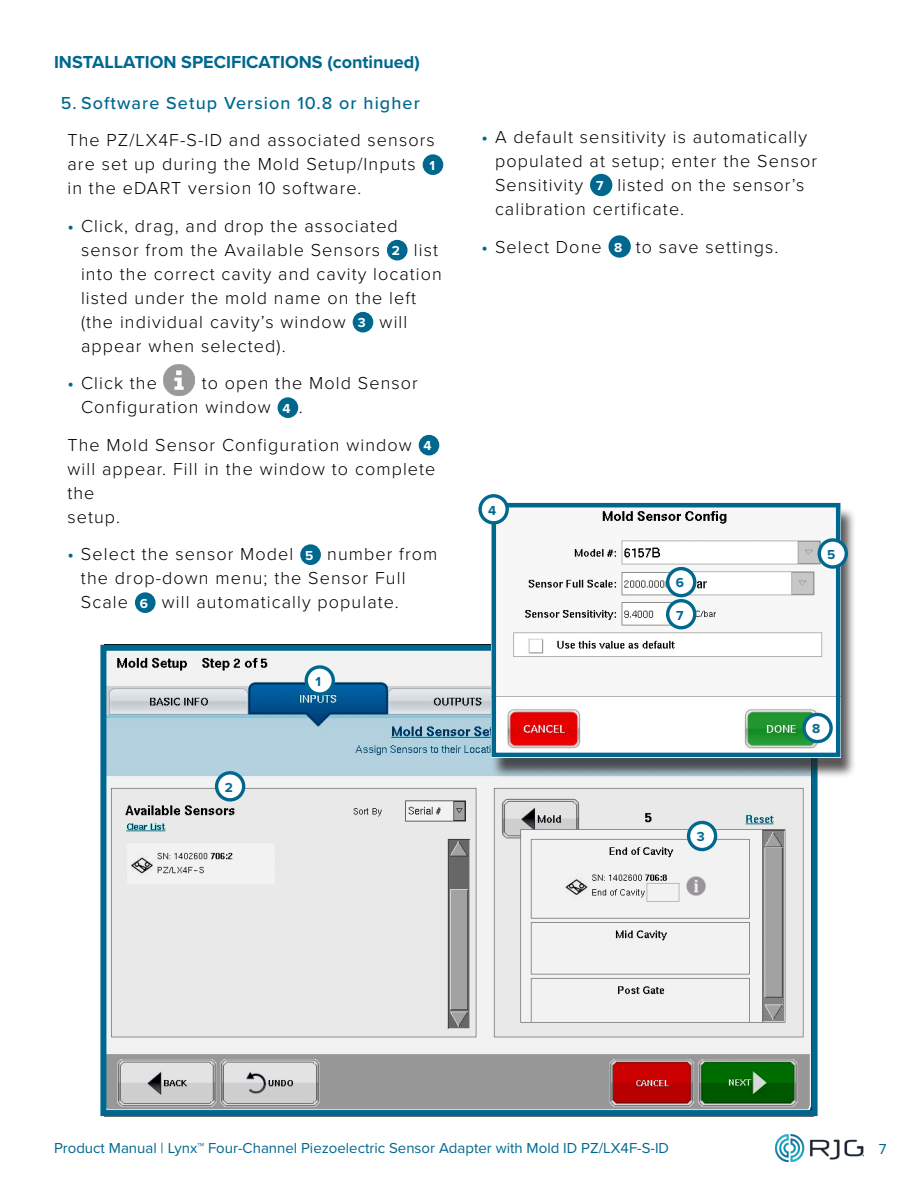
<style>
.page{position:relative;width:918px;height:1188px;background:#fff}
.page>*{position:absolute;margin:0;border:0;box-sizing:border-box;transform-origin:0 0}
.t1{font:300 18px/24px "Proxima Nova";letter-spacing:.06em;color:#000}
.t2{font:700 18px "Proxima Nova";color:#00688f}
.t3{font:500 18px "Proxima Nova";letter-spacing:.06em;color:#00688f}
.t4{font:15px "Proxima Nova";color:#00688f}
.t5{font:700 13.5px "Proxima Nova";color:#00688f}
.s1{font-weight:700;font-size:13.5px;color:#fff}
.s2{font-weight:500;color:#00688f}
</style>
<div class="page">
<img style="left:776px;top:1134px;width:88px;height:27px">
<div style="left:424px;top:156px;width:18px;height:17px;background:#00688f;border-radius:50%"></div>
<div style="left:423px;top:154px;width:20px;height:21px;border:3px solid #00688f;border-radius:50%"></div>
<div style="left:388px;top:241px;width:18px;height:18px;background:#00688f;border-radius:50%"></div>
<div style="left:387px;top:240px;width:21px;height:20px;border:3px solid #00688f;border-radius:50%"></div>
<div style="left:354px;top:313px;width:18px;height:18px;background:#00688f;border-radius:50%"></div>
<div style="left:353px;top:312px;width:20px;height:20px;border:3px solid #00688f;border-radius:50%"></div>
<img style="left:164px;top:365px;width:31px;height:31px">
<div style="left:279px;top:399px;width:18px;height:17px;background:#00688f;border-radius:50%"></div>
<div style="left:278px;top:397px;width:20px;height:21px;border:3px solid #00688f;border-radius:50%"></div>
<div style="left:420px;top:436px;width:18px;height:18px;background:#00688f;border-radius:50%"></div>
<div style="left:419px;top:435px;width:20px;height:20px;border:3px solid #00688f;border-radius:50%"></div>
<div style="left:302px;top:546px;width:17px;height:17px;background:#00688f;border-radius:50%"></div>
<div style="left:300px;top:544px;width:21px;height:21px;border:3px solid #00688f;border-radius:50%"></div>
<div style="left:136px;top:594px;width:18px;height:17px;background:#00688f;border-radius:50%"></div>
<div style="left:135px;top:592px;width:21px;height:21px;border:3px solid #00688f;border-radius:50%"></div>
<div style="left:590px;top:174px;width:22px;height:22px;background:#00688f;border-radius:50%"></div>
<div style="left:609px;top:235px;width:22px;height:23px;background:#00688f;border-radius:50%"></div>
<img style="left:107px;top:652px;width:704px;height:457px">
<div style="left:100px;top:645px;width:718px;height:471px;border:6px solid #00688f"></div>
<div style="left:491px;top:507px;width:365px;height:271px;background:#231f20;opacity:.75"></div>
<img style="left:497px;top:508px;width:338px;height:244px">
<div style="left:492px;top:503px;width:348px;height:254px;border:4px solid #00688f"></div>
<svg style="left:306px;top:667px;width:27px;height:27px"></svg>
<div style="left:305px;top:665px;width:30px;height:31px;border:3px solid #00688f;border-radius:50%"></div>
<svg style="left:217px;top:773px;width:27px;height:27px"></svg>
<div style="left:215px;top:771px;width:30px;height:31px;border:3px solid #00688f;border-radius:50%"></div>
<svg style="left:480px;top:496px;width:27px;height:27px"></svg>
<div style="left:478px;top:494px;width:31px;height:31px;border:3px solid #00688f;border-radius:50%"></div>
<svg style="left:819px;top:540px;width:27px;height:27px"></svg>
<div style="left:818px;top:538px;width:30px;height:31px;border:3px solid #00688f;border-radius:50%"></div>
<div style="left:668px;top:569px;width:27px;height:27px;background:#fff;border-radius:50%"></div>
<div style="left:666px;top:567px;width:30px;height:30px;border:3px solid #00688f;border-radius:50%"></div>
<div style="left:668px;top:601px;width:27px;height:27px;background:#fff;border-radius:50%"></div>
<div style="left:666px;top:599px;width:30px;height:30px;border:3px solid #00688f;border-radius:50%"></div>
<svg style="left:804px;top:714px;width:27px;height:28px"></svg>
<div style="left:802px;top:713px;width:31px;height:30px;border:3px solid #00688f;border-radius:50%"></div>
<svg style="left:689px;top:822px;width:27px;height:28px"></svg>
<div style="left:687px;top:821px;width:30px;height:30px;border:3px solid #00688f;border-radius:50%"></div>
<p class="t2" style="left:54px;top:49px;width:367px">INSTALLATION SPECIFICATIONS (continued)</p>
<p class="t3" style="left:61px;top:89px;width:361px">5. Software Setup Version 10.8 or higher</p>
<p class="t1" style="left:68px;top:127px;width:369px;text-align:justify">The PZ/LX4F‑S‑ID and associated sensors are set up during the Mold Setup/Inputs <span class="s1">1 </span>in the eDART version 10 software.</p>
<p class="t1" style="left:81px;top:213px;width:362px;text-indent:-14px"><span class="s2">•</span> Click, drag, and drop the associated sensor from the Available Sensors <span class="s1">2</span> list into the correct cavity and cavity location listed under the mold name on the left (the individual cavity’s window <span class="s1">3</span> will appear when selected).</p>
<p class="t1" style="left:68px;top:370px;width:91px"><span class="s2">•</span> Click the</p>
<p class="t1" style="left:81px;top:370px;width:338px;text-indent:121px">to open the Mold Sensor<br>Configuration window <span class="s1">4</span> .</p>
<p class="t1" style="left:67px;top:432px;width:369px">The Mold Sensor Configuration window <span class="s1">4 </span>will appear. Fill in the window to complete the<br>setup.</p>
<p class="t1" style="left:81px;top:541px;width:358px;text-indent:-14px"><span class="s2">•</span> Select the sensor Model <span class="s1">5</span> number from the drop‑down menu; the Sensor Full<br>Scale <span class="s1">6</span> will automatically populate.</p>
<p class="t5" style="left:225px;top:777px;width:10px">2</p>
<p class="t5" style="left:316px;top:671px;width:7px">1</p>
<p class="t1" style="left:495px;top:124px;width:324px;text-indent:-14px"><span class="s2">•</span> A default sensitivity is automatically populated at setup; enter the Sensor Sensitivity <span class="s1">7</span> listed on the sensor’s calibration certificate.</p>
<p class="t1" style="left:482px;top:234px;width:299px"><span class="s2">•</span> Select Done <span class="s1">8</span> to save settings.</p>
<p class="t5" style="left:488px;top:500px;width:10px">4</p>
<p class="t5" style="left:676px;top:573px;width:10px">6</p>
<p class="t5" style="left:676px;top:605px;width:9px">7</p>
<p class="t5" style="left:697px;top:827px;width:9px">3</p>
<p class="t5" style="left:827px;top:544px;width:10px">5</p>
<p class="t5" style="left:812px;top:719px;width:10px">8</p>
<p class="t4" style="left:54px;top:1136px;width:617px">Product Manual | Lynx™ Four‑Channel Piezoelectric Sensor Adapter with Mold ID PZ/LX4F‑S‑ID</p>
<p class="t4" style="left:879px;top:1137px;width:9px">7</p>
</div>
